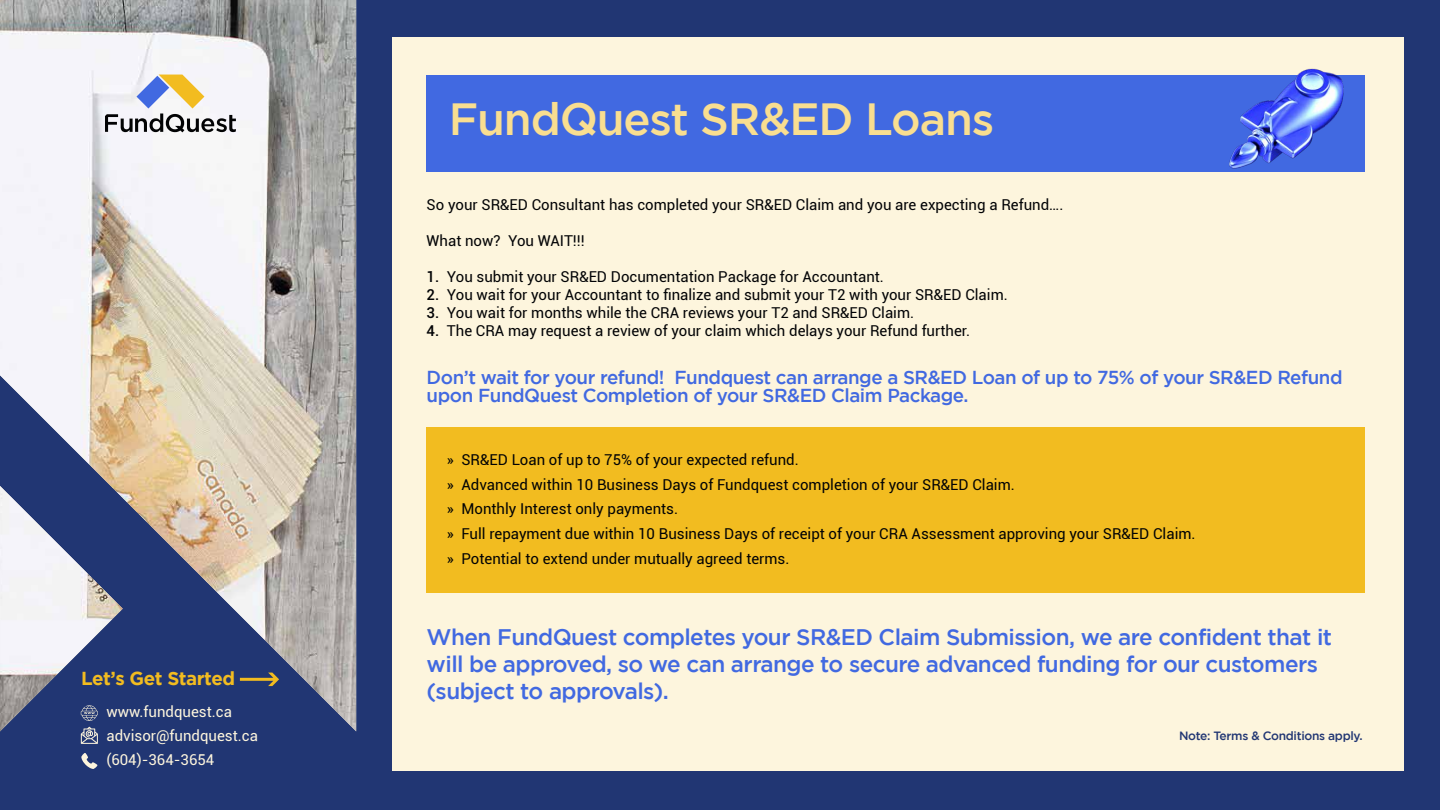
<style>
.page{position:relative;width:1440px;height:810px;background:#213673}
.page>*{position:absolute;margin:0;border:0;box-sizing:border-box;transform-origin:0 0}
.t1{font:500 45px "Gotham";letter-spacing:-.025em;color:#f9de90}
.t2{font:500 22.5px/27px "Gotham";letter-spacing:-.025em;color:#4169e1}
.t3{font:500 18.75px/18px "Gotham";letter-spacing:-.025em;color:#4169e1}
.t4{font:700 18.75px "Gotham";letter-spacing:-.025em;color:#f2bc20}
.t5{font:15px/24.8px "Roboto";color:#020305}
.t6{font:15px/24px "Roboto";color:#fdf5dd}
.t7{font:500 12px "Gotham";letter-spacing:-.025em;color:#213673}
.s1{font-weight:500}
</style>
<div class="page">
<div style="left:392px;top:38px;width:1011px;height:733px;background:#fdf5dd"></div>
<img style="left:0;top:0;width:356px;height:731px">
<div style="left:427px;top:75px;width:938px;height:97px;background:#4169e1"></div>
<div style="left:427px;top:428px;width:938px;height:165px;background:#f2bc20"></div>
<img style="left:1229px;top:68px;width:115px;height:101px">
<svg style="left:81px;top:753px;width:16px;height:16px"></svg>
<svg style="left:81px;top:705px;width:17px;height:39px"></svg>
<svg style="left:240px;top:673px;width:39px;height:13px"></svg>
<svg style="left:105px;top:75px;width:131px;height:57px;background:#cac7c5"></svg>
<p class="t4" style="left:81px;top:667px;width:156px">Let’s Get Started</p>
<p class="t6" style="left:106px;top:699px;width:153px">www.fundquest.ca advisor@fundquest.ca (604)-364-3654</p>
<h1 class="t1" style="left:449px;top:93px;width:547px">FundQuest SR&amp;ED Loans</h1>
<p class="t5" style="left:427px;top:192px;width:638px">So your SR&amp;ED Consultant has completed your SR&amp;ED Claim and you are expecting a Refund….</p>
<p class="t5" style="left:427px;top:228px;width:160px">What now? You WAIT!!!</p>
<p class="t5" style="left:427px;top:264px;width:459px"><span class="s1">1.</span> You submit your SR&amp;ED Documentation Package for Accountant.</p>
<p class="t5" style="left:427px;top:282px;width:583px"><span class="s1">2.</span> You wait for your Accountant to finalize and submit your T2 with your SR&amp;ED Claim.</p>
<p class="t5" style="left:427px;top:300px;width:489px"><span class="s1">3.</span> You wait for months while the CRA reviews your T2 and SR&amp;ED Claim.</p>
<p class="t5" style="left:427px;top:318px;width:545px"><span class="s1">4.</span> The CRA may request a review of your claim which delays your Refund further.</p>
<p class="t3" style="left:427px;top:368px;width:917px">Don’t wait for your refund! Fundquest can arrange a SR&amp;ED Loan of up to 75% of your SR&amp;ED Refund upon FundQuest Completion of your SR&amp;ED Claim Package.</p>
<p class="t5" style="left:447px;top:447px;width:750px">» SR&amp;ED Loan of up to 75% of your expected refund.<br>» Advanced within 10 Business Days of Fundquest completion of your SR&amp;ED Claim.<br>» Monthly Interest only payments.<br>» Full repayment due within 10 Business Days of receipt of your CRA Assessment approving your SR&amp;ED Claim. » Potential to extend under mutually agreed terms.</p>
<h2 class="t2" style="left:427px;top:623px;width:907px">When FundQuest completes your SR&amp;ED Claim Submission, we are confident that it will be approved, so we can arrange to secure advanced funding for our customers (subject to approvals).</h2>
<p class="t7" style="left:1179px;top:729px;width:185px">Note: Terms &amp; Conditions apply.</p>
</div>
